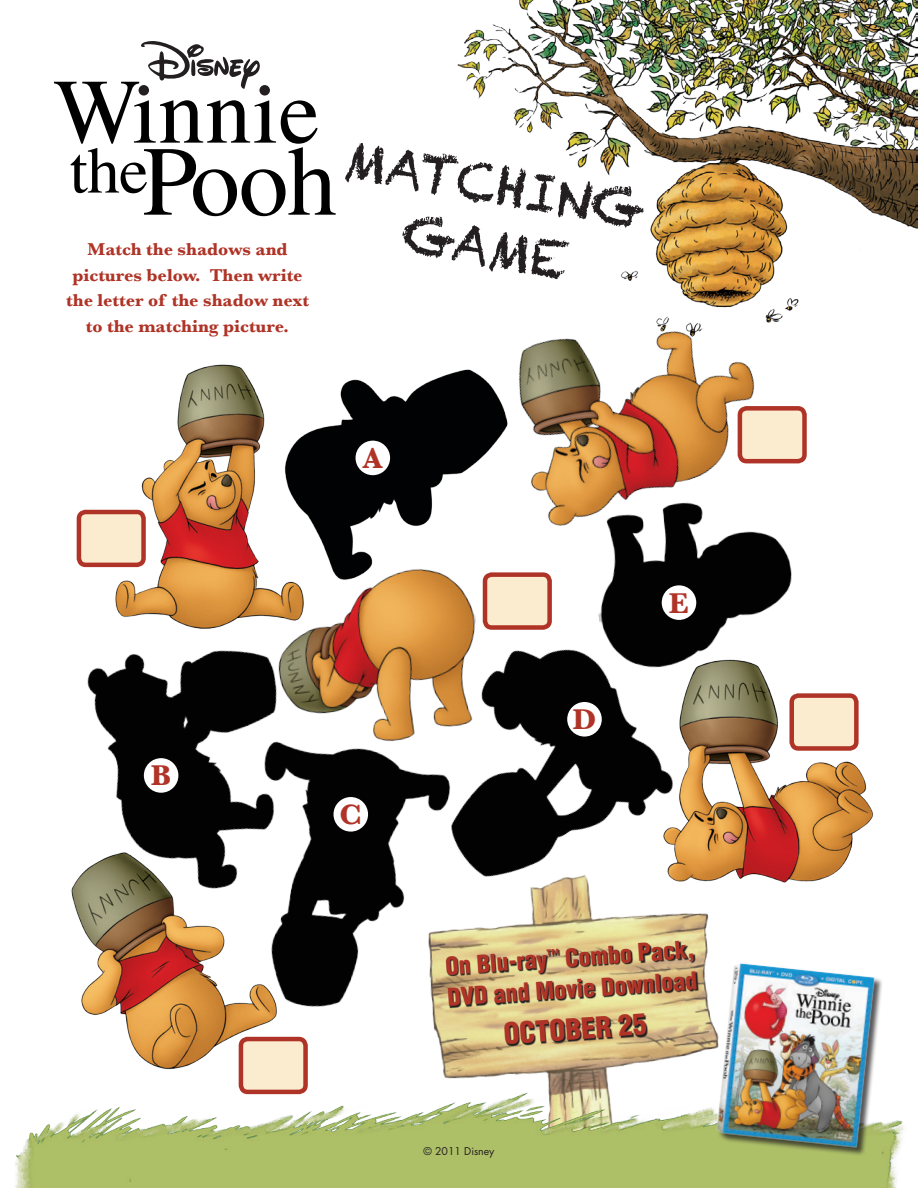
<style>
.page{position:relative;width:918px;height:1188px;background:#fff}
.page>*{position:absolute;margin:0;border:0;box-sizing:border-box;transform-origin:0 0}
.t1{font:52.35px/62.8px "Chalkduster";color:#231f20;text-align:center;scale:.95 1}
.t2{font:700 30px "Baskerville";color:#af3427}
.t3{font:900 condensed 28.5px "Helvetica";color:#af3427}
.t4{font:900 condensed 24px/31.5px "Helvetica";color:#af3427}
.t5{font:700 18px/25.5px "Baskerville";color:#af3427;text-align:center}
.t6{font:10.5px "Futura";color:#231f20}
</style>
<div class="page">
<img style="left:457px;top:0;width:461px;height:311px">
<svg style="left:858px;top:249px;width:5px;height:3px"></svg>
<img style="left:71px;top:880px;width:217px;height:191px">
<img style="left:87px;top:364px;width:178px;height:252px">
<img style="left:683px;top:677px;width:191px;height:206px">
<img style="left:482px;top:266px;width:301px;height:260px">
<img style="left:285px;top:365px;width:224px;height:164px">
<img style="left:77px;top:616px;width:185px;height:295px">
<img style="left:171px;top:719px;width:213px;height:311px">
<img style="left:375px;top:649px;width:308px;height:259px">
<img style="left:589px;top:490px;width:203px;height:187px">
<img style="left:262px;top:529px;width:228px;height:227px">
<img style="left:399px;top:856px;width:338px;height:222px">
<img style="left:15px;top:1078px;width:889px;height:110px">
<div style="left:717px;top:963px;width:166px;height:193px;background:#231f20;opacity:.75"></div>
<img style="left:715px;top:961px;width:162px;height:189px">
<div style="left:144px;top:758px;width:34px;height:35px;background:#fff;border-radius:50%"></div>
<div style="left:356px;top:441px;width:34px;height:34px;background:#fff;border-radius:50%"></div>
<div style="left:334px;top:797px;width:34px;height:35px;background:#fff;border-radius:50%"></div>
<div style="left:567px;top:702px;width:35px;height:35px;background:#fff;border-radius:50%"></div>
<div style="left:662px;top:585px;width:34px;height:35px;background:#fff;border-radius:50%"></div>
<div style="left:485px;top:575px;width:65px;height:53px;background:#fbeccf;border-radius:7px"></div>
<div style="left:483px;top:572px;width:69px;height:58px;border:4px solid #af3427;border-radius:7px"></div>
<div style="left:241px;top:1039px;width:65px;height:53px;background:#fbeccf;border-radius:7px"></div>
<div style="left:239px;top:1037px;width:69px;height:57px;border:4px solid #af3427;border-radius:7px"></div>
<div style="left:79px;top:512px;width:65px;height:53px;background:#fbeccf;border-radius:7px"></div>
<div style="left:77px;top:510px;width:69px;height:57px;border:4px solid #af3427;border-radius:7px"></div>
<div style="left:740px;top:408px;width:65px;height:53px;background:#fbeccf;border-radius:7px"></div>
<div style="left:738px;top:406px;width:69px;height:57px;border:4px solid #af3427;border-radius:7px"></div>
<div style="left:792px;top:696px;width:64px;height:52px;background:#fbeccf;border-radius:7px"></div>
<div style="left:789px;top:693px;width:70px;height:58px;border:4px solid #af3427;border-radius:7px"></div>
<svg style="left:447px;top:941px;width:252px;height:105px;background:#b6a676"></svg>
<img style="left:70px;top:148px;width:74px;height:45px">
<img style="left:54px;top:82px;width:222px;height:62px">
<img style="left:144px;top:147px;width:192px;height:69px">
<svg style="left:140px;top:41px;width:121px;height:48px"></svg>
<div style="left:139px;top:85px;width:10px;height:11px;background:#231f20;border-radius:50%"></div>
<div style="left:259px;top:85px;width:11px;height:11px;background:#231f20;border-radius:50%"></div>
<p class="t5" style="left:66px;top:236px;width:244px">Match the shadows and pictures below. Then write the letter of the shadow next to the matching picture.</p>
<h1 class="t1" style="left:351px;top:127px;width:322px;rotate:10deg">Matching<br>Gam e</h1>
<h2 class="t2" style="left:363px;top:440px;width:21px">A</h2>
<h2 class="t2" style="left:151px;top:758px;width:22px">B</h2>
<h2 class="t2" style="left:339px;top:797px;width:24px">C</h2>
<h2 class="t2" style="left:572px;top:702px;width:26px">D</h2>
<h2 class="t2" style="left:669px;top:585px;width:22px">E</h2>
<h3 class="t4" style="left:444px;top:950px;width:252px;rotate:-4deg">On Blu-ray<sup>™</sup> Combo Pack,<br>DVD and Movie Download</h3>
<h3 class="t3" style="left:502px;top:1016px;width:145px;rotate:-4deg">Octob er 25</h3>
<p class="t6" style="left:423px;top:1144px;width:73px">© 2011 Disney</p>
</div>
